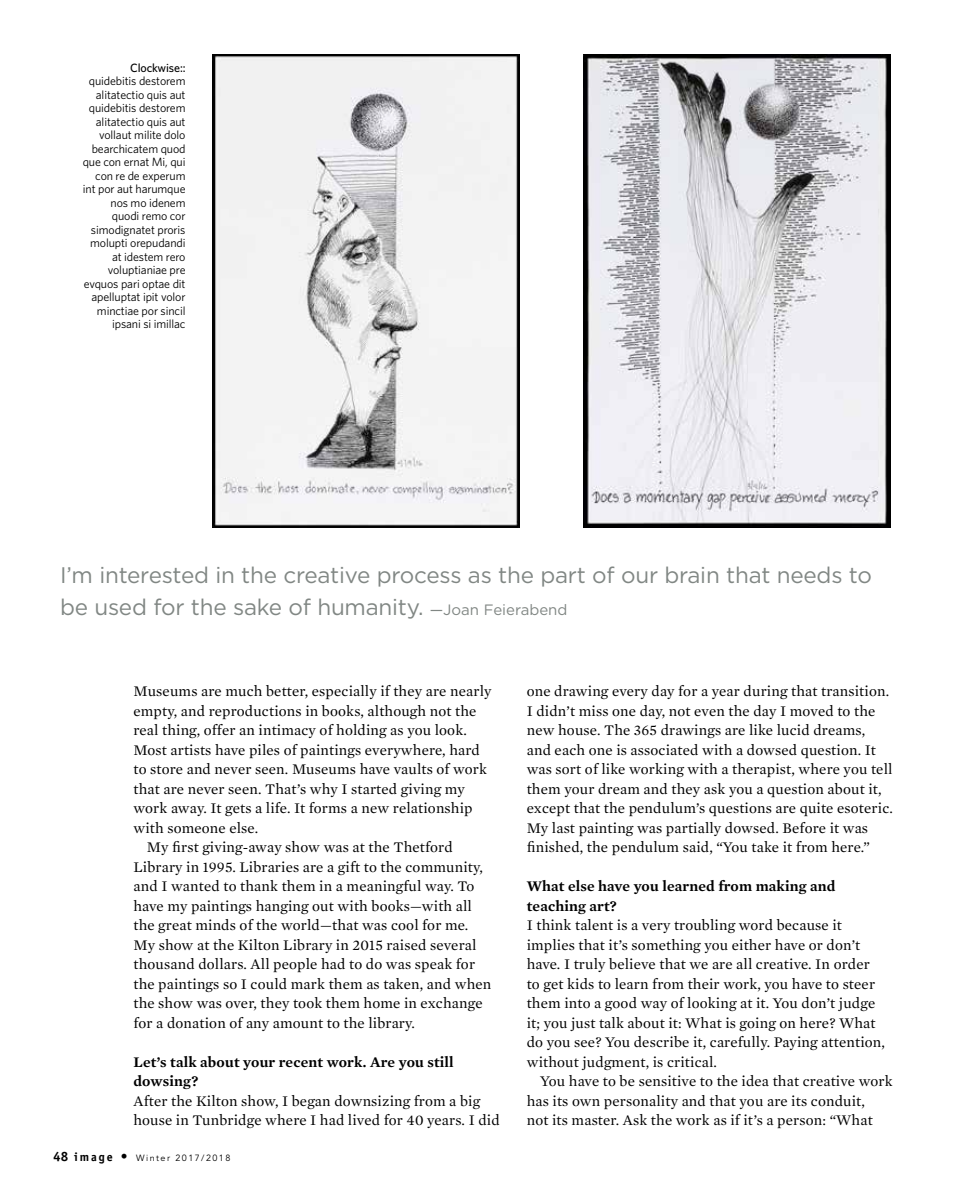
<style>
.page{position:relative;width:959px;height:1188px;background:#fff}
.page>*{position:absolute;margin:0;border:0;box-sizing:border-box;transform-origin:0 0}
.t1{font:22.5px/31.5px "Gotham";letter-spacing:-.01em;color:#818784}
.t2{font:15px/19.5px "Mercury Text G1";letter-spacing:.01em;color:#000}
.t3{font:600 15px/19.5px "Mercury Text G1";letter-spacing:.01em;color:#000}
.t4{font:12px/13.5px "Whitney";letter-spacing:-.01em;color:#000;text-align:right}
.t5{font:500 12px "Whitney";letter-spacing:-.01em;color:#000}
.t6{font:9px "Avenir";letter-spacing:.16em;color:#000}
.s1{font-size:15px}
.s2{font-family:"Officina Sans";font-weight:700;font-size:13.5px}
.s3{font-family:"Officina Sans";font-weight:700;font-size:12px}
</style>
<div class="page">
<img style="left:212px;top:54px;width:307px;height:473px">
<img style="left:583px;top:54px;width:307px;height:473px">
<p class="t5" style="left:130px;top:60px;width:57px">Clockwise::</p>
<p class="t4" style="left:83px;top:74px;width:104px">quidebitis destorem alitatectio quis aut quidebitis destorem alitatectio quis aut vollaut milite dolo bearchicatem quod que con ernat Mi, qui con re de experum int por aut harumque nos mo idenem quodi remo cor simodignatet proris molupti orepudandi at idestem rero voluptianiae pre evquos pari optae dit apelluptat ipit volor minctiae por sincil ipsani si imillac</p>
<h1 class="t1" style="left:60px;top:559px;width:813px">I’m interested in the creative process as the part of our brain that needs to be used for the sake of humanity. <span class="s1">—Joan Feierabend</span></h1>
<p class="t2" style="left:133px;top:681px;width:359px">Museums are much better, especially if they are nearly</p>
<p class="t2" style="left:133px;top:701px;width:344px">empty, and reproductions in books, although not the</p>
<p class="t2" style="left:133px;top:720px;width:335px">real thing, offer an intimacy of holding as you look.</p>
<p class="t2" style="left:133px;top:740px;width:348px">Most artists have piles of paintings everywhere, hard</p>
<p class="t2" style="left:133px;top:759px;width:355px">to store and never seen. Museums have vaults of work</p>
<p class="t2" style="left:133px;top:779px;width:333px">that are never seen. That’s why I started giving my</p>
<p class="t2" style="left:133px;top:798px;width:341px">work away. It gets a life. It forms a new relationship</p>
<p class="t2" style="left:133px;top:818px;width:126px">with someone else.</p>
<p class="t2" style="left:147px;top:837px;width:307px">My first giving-away show was at the Thetford</p>
<p class="t2" style="left:133px;top:857px;width:351px">Library in 1995. Libraries are a gift to the community,</p>
<p class="t2" style="left:133px;top:876px;width:342px">and I wanted to thank them in a meaningful way. To</p>
<p class="t2" style="left:133px;top:896px;width:340px">have my paintings hanging out with books—with all</p>
<p class="t2" style="left:133px;top:915px;width:336px">the great minds of the world—that was cool for me.</p>
<p class="t2" style="left:133px;top:935px;width:344px">My show at the Kilton Library in 2015 raised several</p>
<p class="t2" style="left:133px;top:954px;width:343px">thousand dollars. All people had to do was speak for</p>
<p class="t2" style="left:133px;top:974px;width:359px">the paintings so I could mark them as taken, and when</p>
<p class="t2" style="left:133px;top:993px;width:351px">the show was over, they took them home in exchange</p>
<p class="t2" style="left:133px;top:1013px;width:283px">for a donation of any amount to the library.</p>
<p class="t3" style="left:133px;top:1052px;width:322px">Let’s talk about your recent work. Are you still dowsing?</p>
<p class="t2" style="left:133px;top:1091px;width:368px">After the Kilton show, I began downsizing from a big house in Tunbridge where I had lived for 40 years. I did</p>
<p class="t6" style="left:53px;top:1153px;width:179px"><span class="s2">48</span> <span class="s3">image</span> <span class="s2">•</span> Winter 2017/2018</p>
<p class="t2" style="left:526px;top:681px;width:368px">one drawing every day for a year during that transition.<br>I didn’t miss one day, not even the day I moved to the new house. The 365 drawings are like lucid dreams, and each one is associated with a dowsed question. It was sort of like working with a therapist, where you tell them your dream and they ask you a question about it, except that the pendulum’s questions are quite esoteric.<br>My last painting was partially dowsed. Before it was finished, the pendulum said, “You take it from here.”</p>
<p class="t3" style="left:526px;top:876px;width:310px">What else have you learned from making and teaching art?</p>
<p class="t2" style="left:526px;top:915px;width:360px">I think talent is a very troubling word because it implies that it’s something you either have or don’t have. I truly believe that we are all creative. In order to get kids to learn from their work, you have to steer them into a good way of looking at it. You don’t judge it; you just talk about it: What is going on here? What do you see? You describe it, carefully. Paying attention, without judgment, is critical.</p>
<p class="t2" style="left:526px;top:1071px;width:367px;text-indent:14px">You have to be sensitive to the idea that creative work has its own personality and that you are its conduit,<br>not its master. Ask the work as if it’s a person: “What</p>
</div>
